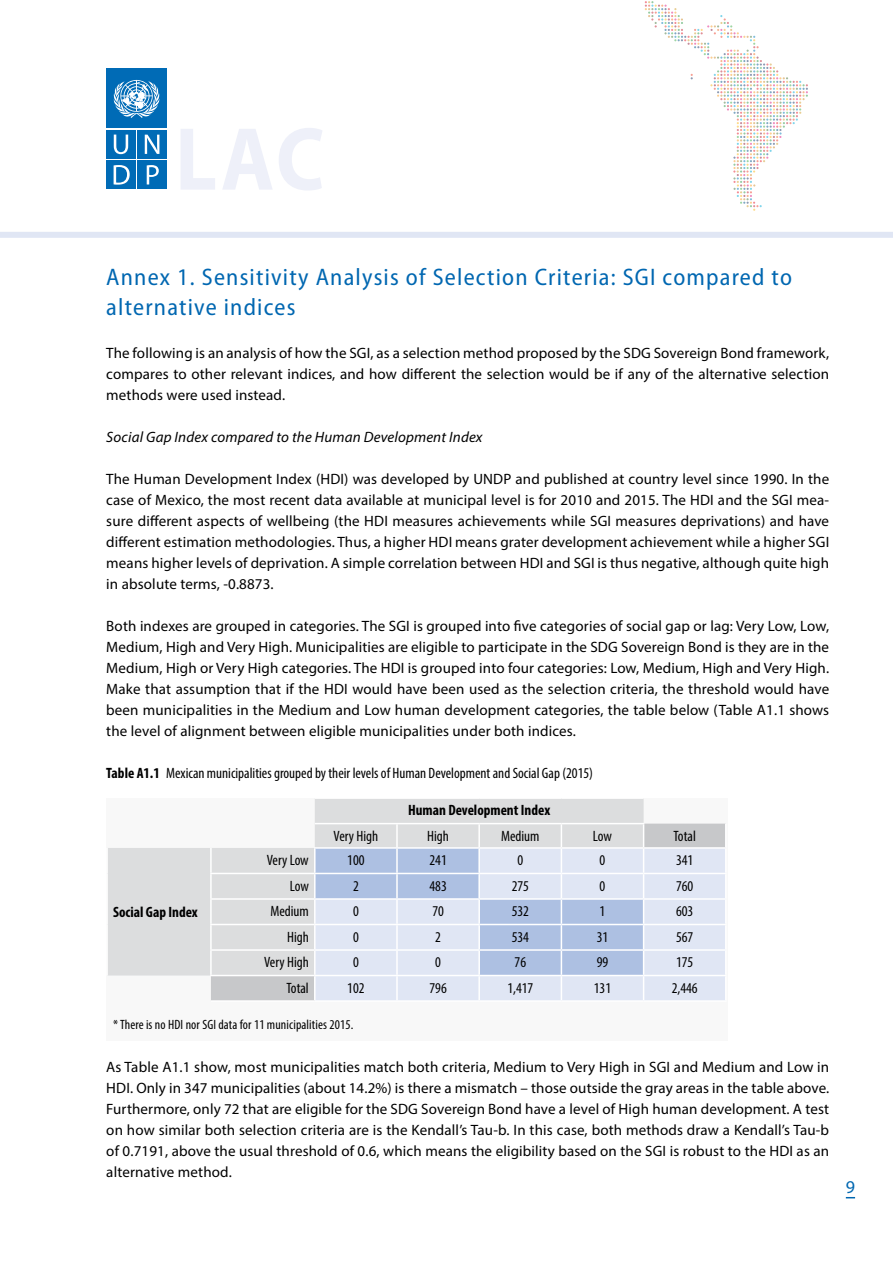
<style>
.page{position:relative;width:893px;height:1263px;background:#fff}
.page>*{position:absolute;margin:0;border:0;box-sizing:border-box;transform-origin:0 0}
.t1{font:semi-condensed 24px/30px "Myriad Pro";letter-spacing:.05em;color:#0067b1}
.t2{font:18px "Myriad Pro";color:#0067b1}
.t3{font:15px/21px "Myriad Pro";letter-spacing:.01em;color:#000;text-align:justify}
.t4{font:condensed 15px "Myriad Pro";color:#000}
.t5{font:italic 15px "Myriad Pro";letter-spacing:.01em;color:#000}
.t6{font:700 condensed 15px "Myriad Pro";color:#000}
.t7{font:condensed 13.5px "Myriad Pro";letter-spacing:.01em;color:#000}
.s1{font-weight:700}
</style>
<div class="page">
<svg style="left:645px;top:1px;width:163px;height:210px"></svg>
<div style="left:106px;top:130px;width:30px;height:29px;background:#006bb6"></div>
<svg style="left:114px;top:135px;width:14px;height:19px"></svg>
<div style="left:137px;top:130px;width:30px;height:29px;background:#006bb6"></div>
<svg style="left:145px;top:135px;width:14px;height:19px"></svg>
<div style="left:137px;top:160px;width:30px;height:29px;background:#006bb6"></div>
<svg style="left:147px;top:165px;width:12px;height:19px"></svg>
<div style="left:106px;top:160px;width:30px;height:29px;background:#006bb6"></div>
<svg style="left:114px;top:165px;width:16px;height:20px"></svg>
<div style="left:106px;top:68px;width:61px;height:60px;background:#006bb6"></div>
<svg style="left:114px;top:80px;width:46px;height:38px"></svg>
<div style="left:0;top:232px;width:893px;height:6px;background:#e0e6f4"></div>
<div style="left:106px;top:798px;width:622px;height:243px;background:#f8f8f8"></div>
<svg style="left:108px;top:799px;width:536px;height:176px;fill:#dcddde"></svg>
<svg style="left:211px;top:824px;width:514px;height:176px;background:#dbdcdd"></svg>
<div style="left:644px;top:849px;width:81px;height:151px;background:#e0e6f4"></div>
<hr style="left:315px;top:797px;width:82px;height:2px;background:#fff">
<hr style="left:397px;top:797px;width:82px;height:2px;background:#fff">
<hr style="left:479px;top:797px;width:82px;height:2px;background:#fff">
<hr style="left:561px;top:797px;width:83px;height:2px;background:#fff">
<hr style="left:315px;top:823px;width:82px;height:1px;background:#fff">
<hr style="left:397px;top:823px;width:82px;height:1px;background:#fff">
<hr style="left:479px;top:823px;width:82px;height:1px;background:#fff">
<hr style="left:561px;top:823px;width:83px;height:1px;background:#fff">
<hr style="left:725px;top:824px;width:2px;height:23px;background:#fff">
<hr style="left:106px;top:848px;width:2px;height:25px;background:#fff">
<hr style="left:106px;top:873px;width:2px;height:26px;background:#fff">
<hr style="left:106px;top:899px;width:2px;height:25px;background:#fff">
<hr style="left:106px;top:924px;width:2px;height:26px;background:#fff">
<hr style="left:106px;top:950px;width:2px;height:25px;background:#fff">
<hr style="left:210px;top:848px;width:2px;height:25px;background:#fff">
<hr style="left:314px;top:847px;width:83px;height:2px;background:#fff">
<hr style="left:314px;top:849px;width:2px;height:24px;background:#fff">
<hr style="left:644px;top:847px;width:83px;height:2px;background:#fff">
<hr style="left:725px;top:849px;width:2px;height:24px;background:#fff">
<hr style="left:210px;top:873px;width:105px;height:1px;background:#fff">
<hr style="left:210px;top:874px;width:2px;height:24px;background:#fff">
<hr style="left:314px;top:874px;width:2px;height:24px;background:#fff">
<hr style="left:644px;top:873px;width:83px;height:1px;background:#fff">
<hr style="left:725px;top:874px;width:2px;height:24px;background:#fff">
<hr style="left:210px;top:898px;width:105px;height:2px;background:#fff">
<hr style="left:210px;top:900px;width:2px;height:24px;background:#fff">
<hr style="left:314px;top:900px;width:2px;height:24px;background:#fff">
<hr style="left:644px;top:898px;width:83px;height:2px;background:#fff">
<hr style="left:725px;top:900px;width:2px;height:24px;background:#fff">
<hr style="left:210px;top:924px;width:105px;height:1px;background:#fff">
<hr style="left:210px;top:925px;width:2px;height:24px;background:#fff">
<hr style="left:314px;top:925px;width:2px;height:24px;background:#fff">
<hr style="left:644px;top:924px;width:83px;height:1px;background:#fff">
<hr style="left:725px;top:925px;width:2px;height:24px;background:#fff">
<hr style="left:210px;top:949px;width:105px;height:2px;background:#fff">
<hr style="left:210px;top:951px;width:2px;height:24px;background:#fff">
<hr style="left:314px;top:951px;width:2px;height:24px;background:#fff">
<hr style="left:644px;top:949px;width:83px;height:2px;background:#fff">
<hr style="left:725px;top:951px;width:2px;height:24px;background:#fff">
<hr style="left:210px;top:975px;width:105px;height:1px;background:#fff">
<hr style="left:314px;top:976px;width:2px;height:24px;background:#fff">
<hr style="left:644px;top:975px;width:83px;height:1px;background:#fff">
<svg style="left:315px;top:824px;width:329px;height:176px;background:#d0d9eb"></svg>
<hr style="left:725px;top:976px;width:2px;height:24px;background:#fff">
<hr style="left:211px;top:1000px;width:104px;height:2px;background:#fff">
<hr style="left:315px;top:1000px;width:82px;height:2px;background:#fff">
<hr style="left:397px;top:1000px;width:82px;height:2px;background:#fff">
<hr style="left:479px;top:1000px;width:82px;height:2px;background:#fff">
<hr style="left:561px;top:1000px;width:83px;height:2px;background:#fff">
<hr style="left:644px;top:1000px;width:83px;height:2px;background:#fff">
<h1 class="t1" style="left:106px;top:262px;width:687px">Annex 1. Sensitivity Analysis of Selection Criteria: SGI compared to alternative indices</h1>
<p class="t3" style="left:106px;top:342px;width:724px">The following is an analysis of how the SGI, as a selection method proposed by the SDG Sovereign Bond framework, compares to other relevant indices, and how different the selection would be if any of the alternative selection methods were used instead.</p>
<p class="t5" style="left:106px;top:427px;width:378px">Social Gap Index compared to the Human Development Index</p>
<p class="t3" style="left:106px;top:468px;width:724px">The Human Development Index (HDI) was developed by UNDP and published at country level since 1990. In the case of Mexico, the most recent data available at municipal level is for 2010 and 2015. The HDI and the SGI mea&shy;sure different aspects of wellbeing (the HDI measures achievements while SGI measures deprivations) and have different estimation methodologies. Thus, a higher HDI means grater development achievement while a higher SGI means higher levels of deprivation. A simple correlation between HDI and SGI is thus negative, although quite high in absolute terms, -0.8873.</p>
<p class="t3" style="left:106px;top:615px;width:724px">Both indexes are grouped in categories. The SGI is grouped into five categories of social gap or lag: Very Low, Low, Medium, High and Very High. Municipalities are eligible to participate in the SDG Sovereign Bond is they are in the Medium, High or Very High categories. The HDI is grouped into four categories: Low, Medium, High and Very High.<br>Make that assumption that if the HDI would have been used as the selection criteria, the threshold would have been municipalities in the Medium and Low human development categories, the table below (Table A1.1 shows the level of alignment between eligible municipalities under both indices.</p>
<p class="t4" style="left:106px;top:764px;width:488px"><span class="s1">Table A1.1</span> Mexican municipalities grouped by their levels of Human Development and Social Gap (2015)</p>
<p class="t6" style="left:408px;top:801px;width:144px">Human Development Index</p>
<p class="t4" style="left:334px;top:827px;width:46px">Very High</p>
<p class="t4" style="left:427px;top:827px;width:23px">High</p>
<p class="t4" style="left:501px;top:827px;width:40px">Medium</p>
<p class="t4" style="left:593px;top:827px;width:21px">Low</p>
<p class="t4" style="left:674px;top:827px;width:24px">Total</p>
<p class="t4" style="left:267px;top:851px;width:43px">Very Low</p>
<p class="t4" style="left:347px;top:851px;width:19px">100</p>
<p class="t4" style="left:429px;top:851px;width:19px">241</p>
<p class="t4" style="left:517px;top:851px;width:7px">0</p>
<p class="t4" style="left:600px;top:851px;width:7px">0</p>
<p class="t4" style="left:676px;top:851px;width:19px">341</p>
<p class="t4" style="left:290px;top:877px;width:21px">Low</p>
<p class="t4" style="left:353px;top:877px;width:7px">2</p>
<p class="t4" style="left:429px;top:877px;width:19px">483</p>
<p class="t4" style="left:512px;top:877px;width:19px">275</p>
<p class="t4" style="left:600px;top:877px;width:7px">0</p>
<p class="t4" style="left:676px;top:877px;width:19px">760</p>
<p class="t4" style="left:270px;top:902px;width:40px">Medium</p>
<p class="t4" style="left:353px;top:902px;width:7px">0</p>
<p class="t4" style="left:432px;top:902px;width:13px">70</p>
<p class="t4" style="left:512px;top:902px;width:19px">532</p>
<p class="t4" style="left:600px;top:902px;width:7px">1</p>
<p class="t4" style="left:676px;top:902px;width:19px">603</p>
<p class="t4" style="left:287px;top:928px;width:23px">High</p>
<p class="t4" style="left:353px;top:928px;width:7px">0</p>
<p class="t4" style="left:435px;top:928px;width:7px">2</p>
<p class="t4" style="left:512px;top:928px;width:19px">534</p>
<p class="t4" style="left:597px;top:928px;width:13px">31</p>
<p class="t4" style="left:676px;top:928px;width:19px">567</p>
<p class="t4" style="left:264px;top:953px;width:46px">Very High</p>
<p class="t4" style="left:353px;top:953px;width:7px">0</p>
<p class="t4" style="left:435px;top:953px;width:7px">0</p>
<p class="t4" style="left:515px;top:953px;width:13px">76</p>
<p class="t4" style="left:597px;top:953px;width:13px">99</p>
<p class="t4" style="left:676px;top:953px;width:19px">175</p>
<p class="t4" style="left:287px;top:979px;width:24px">Total</p>
<p class="t4" style="left:347px;top:979px;width:19px">102</p>
<p class="t4" style="left:429px;top:979px;width:19px">796</p>
<p class="t4" style="left:507px;top:979px;width:28px">1,417</p>
<p class="t4" style="left:594px;top:979px;width:19px">131</p>
<p class="t4" style="left:672px;top:979px;width:28px">2,446</p>
<p class="t7" style="left:113px;top:1016px;width:242px">* There is no HDI nor SGI data for 11 municipalities 2015.</p>
<p class="t6" style="left:113px;top:903px;width:86px">Social Gap Index</p>
<p class="t3" style="left:106px;top:1056px;width:724px">As Table A1.1 show, most municipalities match both criteria, Medium to Very High in SGI and Medium and Low in HDI. Only in 347 municipalities (about 14.2%) is there a mismatch – those outside the gray areas in the table above.<br>Furthermore, only 72 that are eligible for the SDG Sovereign Bond have a level of High human development. A test on how similar both selection criteria are is the Kendall’s Tau-b. In this case, both methods draw a Kendall’s Tau-b of 0.7191, above the usual threshold of 0.6, which means the eligibility based on the SGI is robust to the HDI as an alternative method.</p>
<p class="t2" style="left:846px;top:1176px;width:11px">9</p>
</div>
